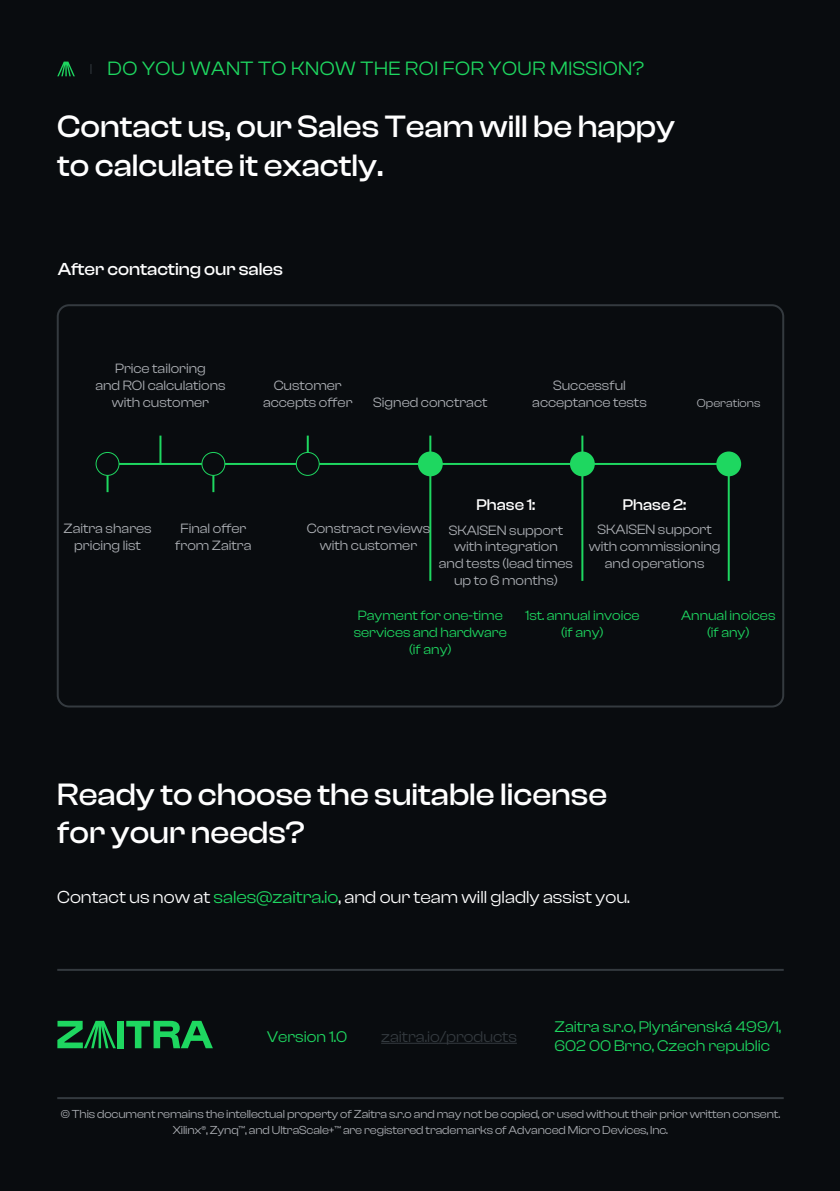
<style>
.page{position:relative;width:840px;height:1191px;background:#fff}
.page>*{position:absolute;margin:0;border:0;box-sizing:border-box;transform-origin:0 0}
.t1{font:500 32px/38.4px "Clash Display";color:#fff}
.t2{font:20px "Clash Display";letter-spacing:.025em;color:#1ed760}
.t3{font:18px "Clash Display";color:#fff}
.t4{font:500 18px "Clash Display";color:#fff}
.t5{font:16px/19.2px "Clash Display";color:#1ed760}
.t6{font:16px "Clash Display";color:#343a3f}
.t7{font:500 16px "Clash Display";color:#fff}
.t8{font:14px/16.8px "Clash Display";color:#acafb4;text-align:center}
.t9{font:14px/16.8px "Clash Display";color:#1ed760;text-align:center}
.t10{font:12px/16px "Clash Display";letter-spacing:-.01em;color:#acafb4;text-align:center}
.s1{color:#1ed760}
</style>
<div class="page">
<div style="left:0;top:0;width:839px;height:1191px;background:#090c0f"></div>
<div style="left:57px;top:304px;width:726px;height:403px;border:2px solid #343a3f;border-radius:11px"></div>
<hr style="left:106px;top:464px;width:2px;height:28px;background:#1ed760">
<hr style="left:212px;top:464px;width:2px;height:28px;background:#1ed760">
<hr style="left:306px;top:435px;width:2px;height:29px;background:#1ed760">
<hr style="left:429px;top:464px;width:2px;height:117px;background:#1ed760">
<hr style="left:581px;top:464px;width:2px;height:117px;background:#1ed760">
<hr style="left:727px;top:464px;width:2px;height:117px;background:#1ed760">
<hr style="left:159px;top:435px;width:2px;height:29px;background:#1ed760">
<hr style="left:429px;top:435px;width:2px;height:29px;background:#1ed760">
<hr style="left:581px;top:435px;width:2px;height:29px;background:#1ed760">
<hr style="left:107px;top:463px;width:621px;height:2px;background:#1ed760">
<div style="left:96px;top:452px;width:23px;height:23px;background:#090c0f;border-radius:50%"></div>
<div style="left:95px;top:452px;width:24px;height:24px;border:1px solid #1ed760;border-radius:50%"></div>
<div style="left:296px;top:452px;width:23px;height:23px;background:#090c0f;border-radius:50%"></div>
<div style="left:295px;top:452px;width:24px;height:24px;border:1px solid #1ed760;border-radius:50%"></div>
<div style="left:202px;top:452px;width:23px;height:23px;background:#090c0f;border-radius:50%"></div>
<div style="left:201px;top:452px;width:24px;height:24px;border:1px solid #1ed760;border-radius:50%"></div>
<div style="left:417px;top:451px;width:25px;height:25px;background:#1ed760;border-radius:50%"></div>
<div style="left:716px;top:451px;width:24px;height:25px;background:#1ed760;border-radius:50%"></div>
<div style="left:569px;top:451px;width:25px;height:25px;background:#1ed760;border-radius:50%"></div>
<hr style="left:381px;top:1042px;width:135px;height:1px;background:#343a3f">
<div style="left:117px;top:1020px;width:6px;height:28px;background:#1ed760"></div>
<svg style="left:126px;top:1020px;width:87px;height:28px"></svg>
<svg style="left:57px;top:1020px;width:59px;height:28px"></svg>
<hr style="left:57px;top:969px;width:726px;height:2px;background:#343a3f">
<hr style="left:57px;top:1097px;width:726px;height:2px;background:#343a3f">
<svg style="left:57px;top:62px;width:18px;height:14px"></svg>
<h2 class="t2" style="left:107px;top:57px;width:538px">DO YOU WANT TO KNOW THE ROI FOR YOUR MISSION?</h2>
<h1 class="t1" style="left:57px;top:107px;width:619px">Contact us, our Sales Team will be happy to calculate it exactly.</h1>
<p class="t4" style="left:58px;top:259px;width:226px">After contacting our sales</p>
<p class="t8" style="left:95px;top:360px;width:132px">Price tailoring<br>and ROI calculations with customer</p>
<p class="t8" style="left:263px;top:377px;width:91px">Customer accepts offer</p>
<p class="t8" style="left:373px;top:394px;width:116px">Signed conctract</p>
<p class="t8" style="left:532px;top:377px;width:116px">Successful acceptance tests</p>
<p class="t10" style="left:696px;top:395px;width:65px">Operations</p>
<p class="t8" style="left:63px;top:520px;width:90px">Zaitra shares pricing list</p>
<p class="t7" style="left:622px;top:495px;width:65px">Phase 2:</p>
<p class="t8" style="left:588px;top:521px;width:133px">SKAISEN support with commissioning and operations</p>
<p class="t7" style="left:476px;top:495px;width:60px">Phase 1:</p>
<p class="t8" style="left:438px;top:521px;width:136px">SKAISEN support with integration<br>and tests (lead times up to 6 months)</p>
<p class="t9" style="left:353px;top:607px;width:154px">Payment for one-time services and hardware (if any)</p>
<p class="t9" style="left:525px;top:607px;width:116px">1st. annual invoice (if any)</p>
<p class="t9" style="left:680px;top:607px;width:96px">Annual inoices (if any)</p>
<p class="t8" style="left:175px;top:520px;width:78px">Final offer from Zaitra</p>
<p class="t8" style="left:307px;top:520px;width:125px">Constract reviews with customer</p>
<h1 class="t1" style="left:57px;top:774px;width:551px">Ready to choose the suitable license for your needs?</h1>
<p class="t3" style="left:57px;top:887px;width:574px">Contact us now at <span class="s1">sales@zaitra.io</span>, and our team will gladly assist you.</p>
<p class="t5" style="left:267px;top:1026px;width:81px">Version 1.0</p>
<p class="t5" style="left:554px;top:1017px;width:228px">Zaitra s.r.o, Plynárenská 499/1,<br>602 00 Brno, Czech republic</p>
<p class="t6" style="left:381px;top:1027px;width:137px">zaitra.io/products</p>
<p class="t10" style="left:61px;top:1106px;width:720px">© This document remains the intellectual property of Zaitra s.r.o and may not be copied, or used without their prior written consent.<br>Xilinx®, Zynq™, and UltraScale+™ are registered trademarks of Advanced Micro Devices, Inc.</p>
</div>
